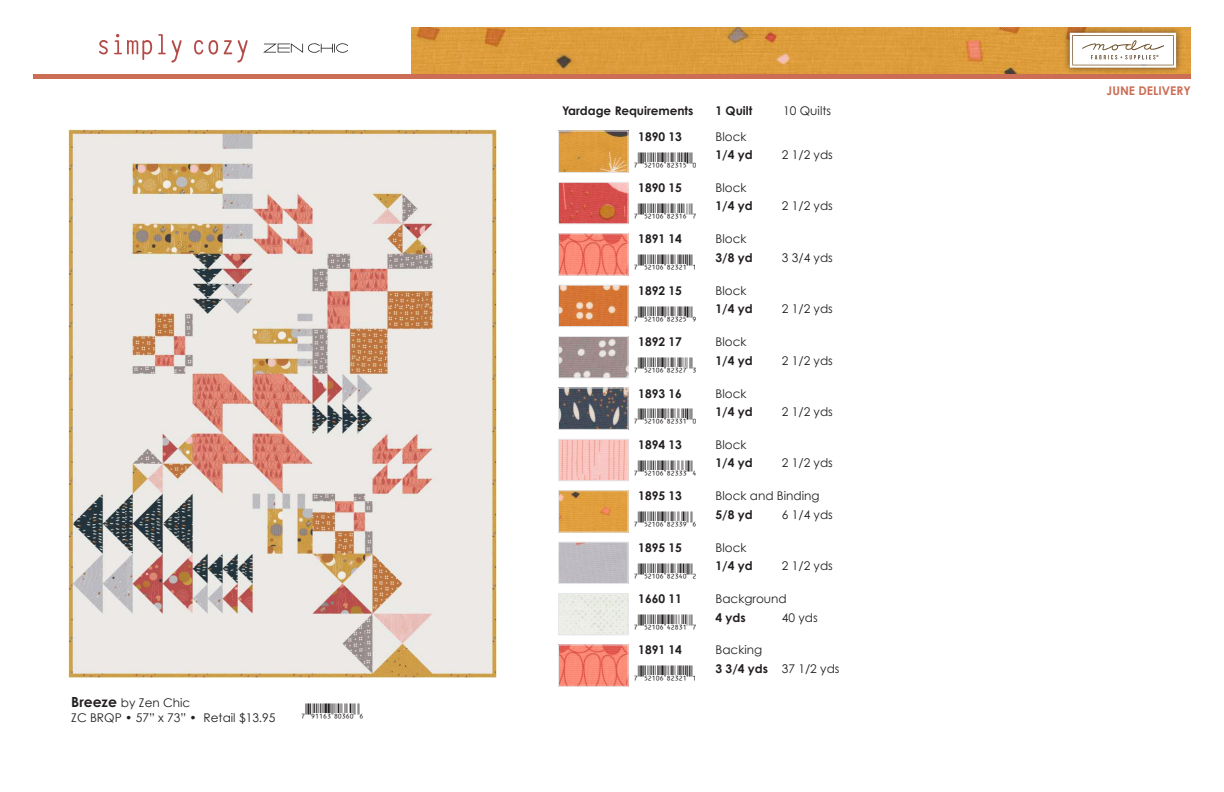
<style>
.page{position:relative;width:1224px;height:792px;background:#fff}
.page>*{position:absolute;margin:0;border:0;box-sizing:border-box;transform-origin:0 0}
.t1{font:16px "UPC Aa";color:#231f20}
.t2{font:12px/14.4px "Century Gothic";color:#231f20}
.t3{font:12px "Century Gothic Pro";color:#231f20}
.t4{font:700 12px "Century Gothic Pro";color:#231f20}
.t5{font:700 12px "Century Gothic";color:#231f20}
.t6{font:700 12px "Century Gothic";color:#cb6e55}
.s1{font-family:"Century Gothic Pro";font-weight:700;font-size:14px}
.s2{font-family:"Century Gothic Pro"}
.s3{font-weight:700}
</style>
<div class="page">
<img style="left:412px;top:27px;width:779px;height:47px">
<div style="left:33px;top:74px;width:1158px;height:5px;background:#cb6e55"></div>
<div style="left:1063px;top:26px;width:119px;height:48px;background:#231f20;opacity:.75"></div>
<svg style="left:1070px;top:33px;width:106px;height:35px"></svg>
<svg style="left:99px;top:40px;width:9px;height:14px"></svg>
<svg style="left:114px;top:34px;width:38px;height:26px"></svg>
<svg style="left:158px;top:34px;width:24px;height:29px"></svg>
<svg style="left:194px;top:40px;width:9px;height:14px"></svg>
<svg style="left:209px;top:40px;width:9px;height:15px"></svg>
<svg style="left:224px;top:40px;width:24px;height:23px"></svg>
<svg style="left:263px;top:43px;width:85px;height:10px"></svg>
<img style="left:560px;top:132px;width:67px;height:39px">
<div style="left:558px;top:130px;width:71px;height:43px;border:1px solid #e6e7e9"></div>
<img style="left:560px;top:184px;width:67px;height:38px">
<div style="left:558px;top:182px;width:71px;height:42px;border:1px solid #e6e7e9"></div>
<img style="left:560px;top:235px;width:67px;height:39px">
<div style="left:558px;top:233px;width:71px;height:43px;border:1px solid #e6e7e9"></div>
<img style="left:560px;top:287px;width:67px;height:38px">
<div style="left:558px;top:285px;width:71px;height:42px;border:1px solid #e6e7e9"></div>
<img style="left:560px;top:338px;width:67px;height:38px">
<div style="left:558px;top:336px;width:71px;height:42px;border:1px solid #e6e7e9"></div>
<img style="left:560px;top:389px;width:67px;height:39px">
<div style="left:558px;top:387px;width:71px;height:43px;border:1px solid #e6e7e9"></div>
<img style="left:560px;top:441px;width:67px;height:38px">
<div style="left:558px;top:439px;width:71px;height:42px;border:1px solid #e6e7e9"></div>
<img style="left:560px;top:492px;width:67px;height:39px">
<div style="left:558px;top:490px;width:71px;height:43px;border:1px solid #e6e7e9"></div>
<div style="left:558px;top:542px;width:71px;height:42px;border:1px solid #e6e7e9"></div>
<img style="left:560px;top:595px;width:67px;height:38px">
<div style="left:558px;top:593px;width:71px;height:42px;border:1px solid #e6e7e9"></div>
<img style="left:560px;top:646px;width:67px;height:39px">
<div style="left:558px;top:644px;width:71px;height:43px;border:1px solid #e6e7e9"></div>
<img style="left:69px;top:129px;width:428px;height:548px">
<p class="t2" style="left:71px;top:696px;width:206px"><span class="s1">Breeze</span> by Zen Chic<br>ZC BRQP • 57” x 73” • <span class="s2">Retail $13.95</span></p>
<p class="t1" style="left:306px;top:699px;width:56px">(JBBGD|80360W</p>
<p class="t4" style="left:562px;top:103px;width:133px">Yardage Requirements</p>
<p class="t4" style="left:716px;top:103px;width:38px">1 Quilt</p>
<p class="t3" style="left:783px;top:103px;width:49px">10 Quilts</p>
<p class="t5" style="left:638px;top:127px;width:45px">1890 13</p>
<p class="t2" style="left:716px;top:129px;width:32px">Block</p>
<p class="t1" style="left:638px;top:148px;width:56px">(FCBAG|82315Q</p>
<p class="t4" style="left:716px;top:147px;width:39px">1/4 yd</p>
<p class="t3" style="left:782px;top:147px;width:53px">2 1/2 yds</p>
<p class="t5" style="left:638px;top:179px;width:45px">1890 15</p>
<p class="t2" style="left:716px;top:180px;width:32px">Block</p>
<p class="t1" style="left:638px;top:199px;width:56px">(FCBAG|82316X</p>
<p class="t4" style="left:716px;top:199px;width:39px">1/4 yd</p>
<p class="t3" style="left:782px;top:199px;width:53px">2 1/2 yds</p>
<p class="t5" style="left:638px;top:230px;width:45px">1891 14</p>
<p class="t2" style="left:716px;top:232px;width:32px">Block</p>
<p class="t1" style="left:638px;top:251px;width:56px">(FCBAG|82321R</p>
<p class="t4" style="left:716px;top:250px;width:39px">3/8 yd</p>
<p class="t3" style="left:782px;top:250px;width:53px">3 3/4 yds</p>
<p class="t5" style="left:638px;top:281px;width:45px">1892 15</p>
<p class="t2" style="left:716px;top:283px;width:32px">Block</p>
<p class="t1" style="left:638px;top:302px;width:56px">(FCBAG|82325Z</p>
<p class="t4" style="left:716px;top:301px;width:39px">1/4 yd</p>
<p class="t3" style="left:782px;top:302px;width:53px">2 1/2 yds</p>
<p class="t5" style="left:638px;top:333px;width:45px">1892 17</p>
<p class="t2" style="left:716px;top:334px;width:32px">Block</p>
<p class="t1" style="left:638px;top:353px;width:56px">(FCBAG|82327T</p>
<p class="t4" style="left:716px;top:353px;width:39px">1/4 yd</p>
<p class="t3" style="left:782px;top:353px;width:53px">2 1/2 yds</p>
<p class="t5" style="left:638px;top:384px;width:45px">1893 16</p>
<p class="t2" style="left:716px;top:386px;width:32px">Block</p>
<p class="t1" style="left:638px;top:405px;width:56px">(FCBAG|82331Q</p>
<p class="t4" style="left:716px;top:404px;width:39px">1/4 yd</p>
<p class="t3" style="left:782px;top:404px;width:53px">2 1/2 yds</p>
<p class="t5" style="left:638px;top:435px;width:45px">1894 13</p>
<p class="t2" style="left:716px;top:437px;width:32px">Block</p>
<p class="t1" style="left:638px;top:456px;width:56px">(FCBAG|82333U</p>
<p class="t4" style="left:716px;top:456px;width:39px">1/4 yd</p>
<p class="t3" style="left:782px;top:456px;width:53px">2 1/2 yds</p>
<p class="t5" style="left:638px;top:487px;width:45px">1895 13</p>
<p class="t2" style="left:716px;top:489px;width:105px">Block and Binding</p>
<p class="t1" style="left:638px;top:507px;width:56px">(FCBAG|82339W</p>
<p class="t4" style="left:716px;top:507px;width:39px">5/8 yd</p>
<p class="t3" style="left:782px;top:507px;width:53px">6 1/4 yds</p>
<p class="t5" style="left:638px;top:538px;width:45px">1895 15</p>
<p class="t2" style="left:716px;top:540px;width:32px">Block</p>
<p class="t1" style="left:638px;top:559px;width:56px">(FCBAG|82340S</p>
<p class="t4" style="left:716px;top:558px;width:39px">1/4 yd</p>
<p class="t3" style="left:782px;top:558px;width:53px">2 1/2 yds</p>
<p class="t5" style="left:638px;top:590px;width:45px">1660 11</p>
<p class="t2" style="left:716px;top:591px;width:73px">Background</p>
<p class="t1" style="left:638px;top:610px;width:56px">(FCBAG|42831X</p>
<p class="t4" style="left:716px;top:610px;width:32px">4 yds</p>
<p class="t3" style="left:782px;top:610px;width:37px">40 yds</p>
<p class="t5" style="left:638px;top:641px;width:45px">1891 14</p>
<p class="t2" style="left:716px;top:643px;width:48px">Backing</p>
<p class="t1" style="left:638px;top:662px;width:56px">(FCBAG|82321R</p>
<p class="t3" style="left:716px;top:661px;width:126px"><span class="s3">3 3/4 yds</span> 37 1/2 yds</p>
<p class="t6" style="left:1107px;top:81px;width:86px">JUNE DELIVERY</p>
</div>
